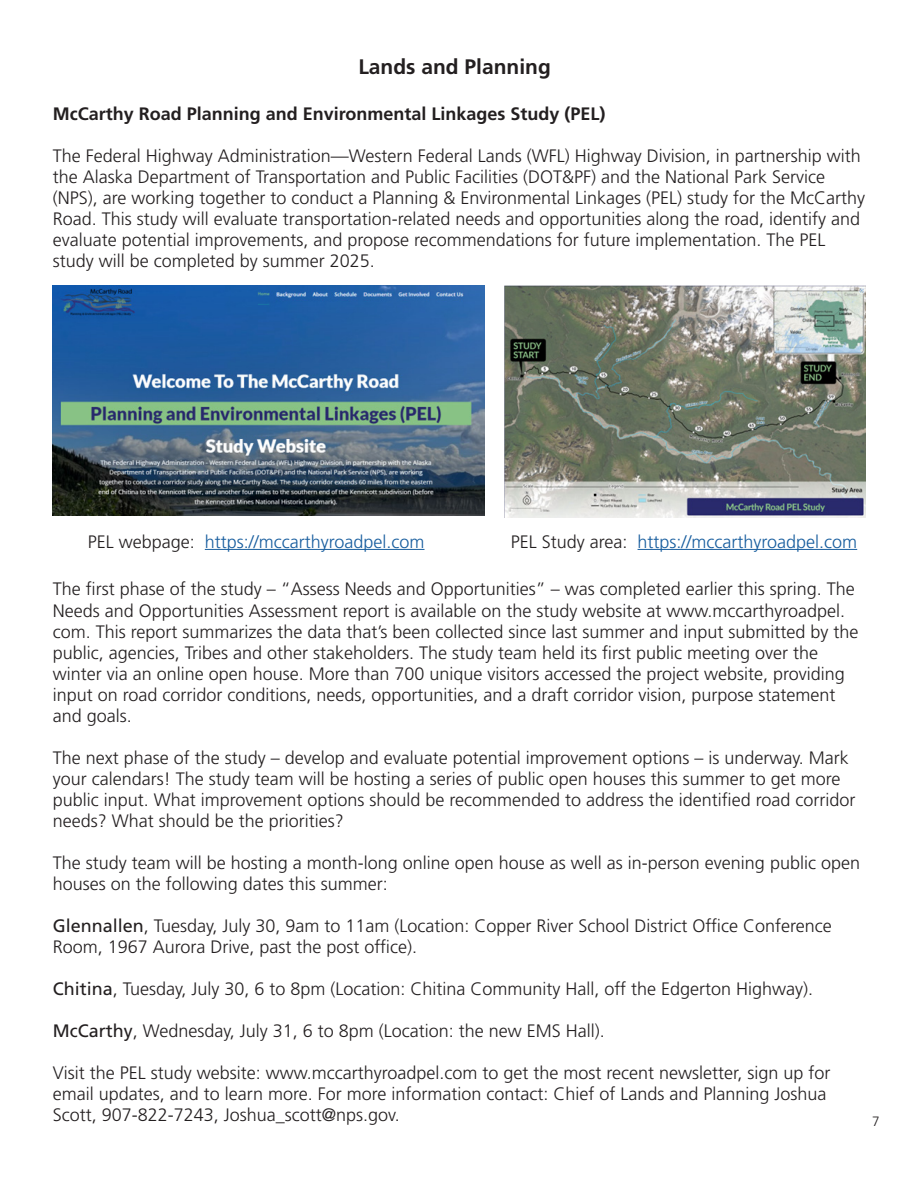
<style>
.page{position:relative;width:918px;height:1188px;background:#fff}
.page>*{position:absolute;margin:0;border:0;box-sizing:border-box;transform-origin:0 0}
.t1{font:700 21px "Frutiger LT Std";color:#231f20}
.t2{font:300 18px/21px "Frutiger LT Std";color:#231f20}
.t3{font:300 18px "Frutiger LT Std";color:#175d9e}
.t4{font:700 18px "Frutiger LT Std";color:#231f20}
.t5{font:300 13.5px "Frutiger LT Std";color:#231f20}
.s1{color:#231f20}
.s2{font-weight:400}
</style>
<div class="page">
<hr style="left:205px;top:549px;width:220px;height:1px;background:#175d9e">
<hr style="left:638px;top:549px;width:219px;height:1px;background:#175d9e">
<img style="left:53px;top:285px;width:431px;height:231px">
<img style="left:504px;top:285px;width:361px;height:232px">
<h1 class="t1" style="left:358px;top:54px;width:194px">Lands and Planning</h1>
<h2 class="t4" style="left:53px;top:103px;width:554px">McCarthy Road Planning and Environmental Linkages Study (PEL)</h2>
<p class="t2" style="left:53px;top:145px;width:814px">The Federal Highway Administration—Western Federal Lands (WFL) Highway Division, in partnership with the Alaska Department of Transportation and Public Facilities (DOT&amp;PF) and the National Park Service (NPS), are working together to conduct a Planning &amp; Environmental Linkages (PEL) study for the McCarthy Road. This study will evaluate transportation-related needs and opportunities along the road, identify and evaluate potential improvements, and propose recommendations for future implementation. The PEL study will be completed by summer 2025.</p>
<p class="t3" style="left:88px;top:531px;width:338px"><span class="s1">PEL webpage:</span> https://mccarthyroadpel.com</p>
<p class="t3" style="left:511px;top:531px;width:348px"><span class="s1">PEL Study area:</span> https://mccarthyroadpel.com</p>
<p class="t2" style="left:53px;top:579px;width:807px">The frst phase of the study – “Assess Needs and Opportunities” – was completed earlier this spring. The Needs and Opportunities Assessment report is available on the study website at www.mccarthyroadpel. com. This report summarizes the data that’s been collected since last summer and input submitted by the public, agencies, Tribes and other stakeholders. The study team held its frst public meeting over the winter via an online open house. More than 700 unique visitors accessed the project website, providing input on road corridor conditions, needs, opportunities, and a draft corridor vision, purpose statement and goals.</p>
<p class="t2" style="left:53px;top:747px;width:804px">The next phase of the study – develop and evaluate potential improvement options – is underway. Mark your calendars! The study team will be hosting a series of public open houses this summer to get more public input. What improvement options should be recommended to address the identifed road corridor needs? What should be the priorities?</p>
<p class="t2" style="left:53px;top:852px;width:809px">The study team will be hosting a month-long online open house as well as in-person evening public open houses on the following dates this summer:</p>
<p class="t2" style="left:53px;top:915px;width:781px"><span class="s2">Glennallen</span>, Tuesday, July 30, 9am to 11am (Location: Copper River School District Offce Conference<br>Room, 1967 Aurora Drive, past the post offce).</p>
<p class="t2" style="left:53px;top:978px;width:762px"><span class="s2">Chitina</span>, Tuesday, July 30, 6 to 8pm (Location: Chitina Community Hall, off the Edgerton Highway).</p>
<p class="t2" style="left:53px;top:1020px;width:554px"><span class="s2">McCarthy</span>, Wednesday, July 31, 6 to 8pm (Location: the new EMS Hall).</p>
<p class="t2" style="left:53px;top:1062px;width:779px">Visit the PEL study website: www.mccarthyroadpel.com to get the most recent newsletter, sign up for email updates, and to learn more. For more information contact: Chief of Lands and Planning Joshua<br>Scott, 907-822-7243, Joshua_scott@nps.gov.</p>
<p class="t5" style="left:872px;top:1114px;width:9px">7</p>
</div>
